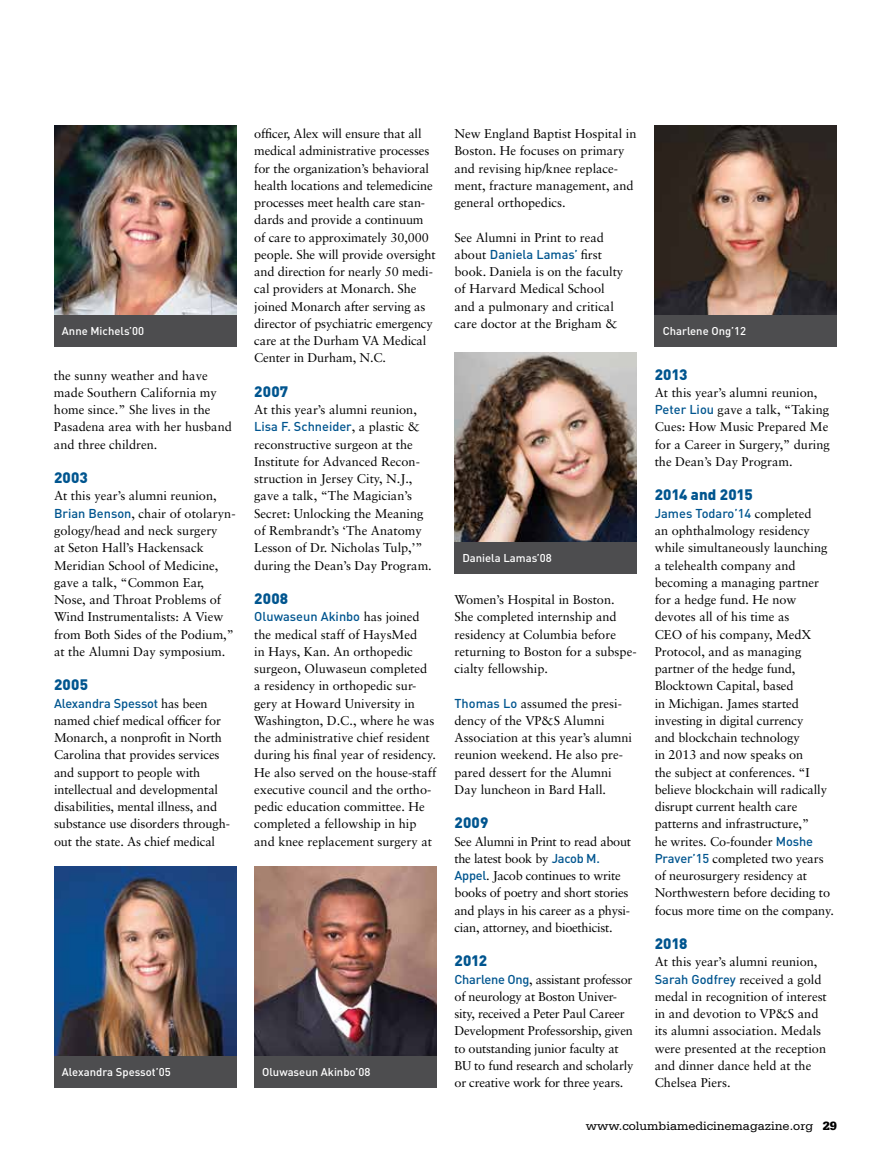
<style>
.page{position:relative;width:891px;height:1175px;background:#fff}
.page>*{position:absolute;margin:0;border:0;box-sizing:border-box;transform-origin:0 0}
.t1{font:900 15px "DIN";letter-spacing:.01em;color:#00558f}
.t2{font:12.75px/17.2px "Sabon";color:#000}
.t3{font:12.75px/17.2px "Sabon";letter-spacing:-.02em;color:#000}
.t4{font:500 12.75px "DIN";color:#00558f}
.t5{font:12.75px "Serifa";color:#000}
.t6{font:500 11.25px "DIN";color:#fff}
.s1{font-family:"Sabon";font-weight:400;color:#000}
.s2{font-family:"DIN";font-weight:500;color:#00558f}
.s3{font-weight:900}
</style>
<div class="page">
<img style="left:54px;top:126px;width:182px;height:189px">
<div style="left:54px;top:315px;width:182px;height:32px;background:#4d4d4f"></div>
<img style="left:655px;top:126px;width:182px;height:189px">
<div style="left:655px;top:315px;width:182px;height:32px;background:#4d4d4f"></div>
<img style="left:455px;top:352px;width:182px;height:190px">
<div style="left:455px;top:542px;width:182px;height:31px;background:#4d4d4f"></div>
<img style="left:54px;top:866px;width:182px;height:189px">
<div style="left:54px;top:1055px;width:182px;height:32px;background:#4d4d4f"></div>
<img style="left:254px;top:866px;width:182px;height:189px">
<div style="left:254px;top:1055px;width:182px;height:32px;background:#4d4d4f"></div>
<p class="t2" style="left:455px;top:125px;width:184px">New England Baptist Hospital in<br>Boston. He focuses on primary and revising hip/knee replace&shy;ment, fracture management, and general orthopedics.</p>
<p class="t2" style="left:455px;top:228px;width:151px">See Alumni in Print to read</p>
<p class="t4" style="left:455px;top:246px;width:149px"><span class="s1">about</span> Daniela Lamas’ <span class="s1">first</span></p>
<p class="t2" style="left:455px;top:263px;width:170px">book. Daniela is on the faculty of Harvard Medical School and a pulmonary and critical care doctor at the Brigham &amp;</p>
<p class="t2" style="left:254px;top:125px;width:183px">officer, Alex will ensure that all medical administrative processes for the organization’s behavioral health locations and telemedicine processes meet health care stan&shy;dards and provide a continuum of care to approximately 30,000 people. She will provide oversight and direction for nearly 50 medi&shy;cal providers at Monarch. She joined Monarch after serving as director of psychiatric emergency care at the Durham VA Medical<br>Center in Durham, N.C.</p>
<p class="t1" style="left:254px;top:381px;width:36px">2007</p>
<p class="t2" style="left:254px;top:401px;width:164px">At this year’s alumni reunion,</p>
<p class="t4" style="left:254px;top:419px;width:167px">Lisa F. Schneider<span class="s1">, a plastic &amp;</span></p>
<p class="t2" style="left:254px;top:435px;width:179px">reconstructive surgeon at the<br>Institute for Advanced Recon&shy;struction in Jersey City, N.J., gave a talk, “The Magician’s<br>Secret: Unlocking the Meaning of Rembrandt’s ‘The Anatomy<br>Lesson of Dr. Nicholas Tulp,’” during the Dean’s Day Program.</p>
<p class="t1" style="left:254px;top:588px;width:36px">2008</p>
<p class="t4" style="left:254px;top:608px;width:167px">Oluwaseun Akinbo <span class="s1">has joined</span></p>
<p class="t2" style="left:254px;top:625px;width:184px">the medical staff of HaysMed<br>in Hays, Kan. An orthopedic surgeon, Oluwaseun completed a residency in orthopedic sur&shy;gery at Howard University in<br>Washington, D.C., where he was the administrative chief resident during his final year of residency.<br>He also served on the house-staff executive council and the ortho&shy;pedic education committee. He completed a fellowship in hip and knee replacement surgery at</p>
<p class="t6" style="left:62px;top:324px;width:84px">Anne Michels’00</p>
<p class="t6" style="left:663px;top:324px;width:85px">Charlene Ong’12</p>
<p class="t1" style="left:655px;top:364px;width:34px">2013</p>
<p class="t2" style="left:655px;top:384px;width:177px">At this year’s alumni reunion,<br><span class="s2">Peter Liou</span> gave a talk, “Taking<br>Cues: How Music Prepared Me for a Career in Surgery,” during the Dean’s Day Program.</p>
<p class="t1" style="left:655px;top:485px;width:99px">2014 and 2015</p>
<p class="t4" style="left:655px;top:505px;width:158px">James Todaro’14 <span class="s1">completed</span></p>
<p class="t2" style="left:655px;top:522px;width:181px">an ophthalmology residency while simultaneously launching a telehealth company and becoming a managing partner for a hedge fund. He now devotes all of his time as<br>CEO of his company, MedX<br>Protocol, and as managing partner of the hedge fund,<br>Blocktown Capital, based<br>in Michigan. James started investing in digital currency<br>and blockchain technology<br>in 2013 and now speaks on<br>the subject at conferences. “I believe blockchain will radically disrupt current health care patterns and infrastructure,”<br>he writes. Co-founder <span class="s2">Moshe<br>Praver’15</span> completed two years of neurosurgery residency at<br>Northwestern before deciding to focus more time on the company.</p>
<p class="t1" style="left:655px;top:933px;width:34px">2018</p>
<p class="t2" style="left:655px;top:953px;width:174px">At this year’s alumni reunion,<br><span class="s2">Sarah Godfrey</span> received a gold medal in recognition of interest in and devotion to VP&amp;S and its alumni association. Medals were presented at the reception and dinner dance held at the<br>Chelsea Piers.</p>
<p class="t2" style="left:54px;top:366px;width:179px">the sunny weather and have made Southern California my home since.” She lives in the<br>Pasadena area with her husband and three children.</p>
<p class="t1" style="left:54px;top:468px;width:35px">2003</p>
<p class="t2" style="left:54px;top:487px;width:183px">At this year’s alumni reunion,<br><span class="s2">Brian Benson</span>, chair of otolaryn&shy;gology/head and neck surgery<br>at Seton Hall’s Hackensack<br>Meridian School of Medicine, gave a talk, “Common Ear,<br>Nose, and Throat Problems of<br>Wind Instrumentalists: A View from Both Sides of the Podium,” at the Alumni Day symposium.</p>
<p class="t1" style="left:54px;top:675px;width:36px">2005</p>
<p class="t4" style="left:54px;top:695px;width:155px">Alexandra Spessot <span class="s1">has been</span></p>
<p class="t2" style="left:54px;top:711px;width:178px">named chief medical officer for<br>Monarch, a nonprofit in North<br>Carolina that provides services and support to people with intellectual and developmental disabilities, mental illness, and substance use disorders through&shy;out the state. As chief medical</p>
<p class="t6" style="left:462px;top:551px;width:91px">Daniela Lamas’08</p>
<p class="t2" style="left:455px;top:591px;width:184px">Women’s Hospital in Boston.<br>She completed internship and residency at Columbia before returning to Boston for a subspe&shy;cialty fellowship.</p>
<p class="t2" style="left:455px;top:694px;width:179px"><span class="s2">Thomas Lo</span> assumed the presi&shy;dency of the VP&amp;S Alumni<br>Association at this year’s alumni reunion weekend. He also pre&shy;pared dessert for the Alumni<br>Day luncheon in Bard Hall.</p>
<p class="t1" style="left:455px;top:813px;width:35px">2009</p>
<p class="t3" style="left:455px;top:832px;width:178px">See Alumni in Print to read about the latest book by <span class="s2">Jacob M.<br>Appel</span>. Jacob continues to write books of poetry and short stories and plays in his career as a physi&shy;cian, attorney, and bioethicist.</p>
<p class="t1" style="left:455px;top:951px;width:34px">2012</p>
<p class="t3" style="left:455px;top:970px;width:180px"><span class="s2">Charlene Ong</span>, assistant professor of neurology at Boston Univer&shy;sity, received a Peter Paul Career Development Professorship, given to outstanding junior faculty at BU to fund research and scholarly or creative work for three years.</p>
<p class="t6" style="left:62px;top:1064px;width:110px">Alexandra Spessot’05</p>
<p class="t6" style="left:262px;top:1064px;width:110px">Oluwaseun Akinbo’08</p>
<p class="t5" style="left:586px;top:1118px;width:253px">www.columbiamedicinemagazine.org <span class="s3">29</span></p>
</div>
